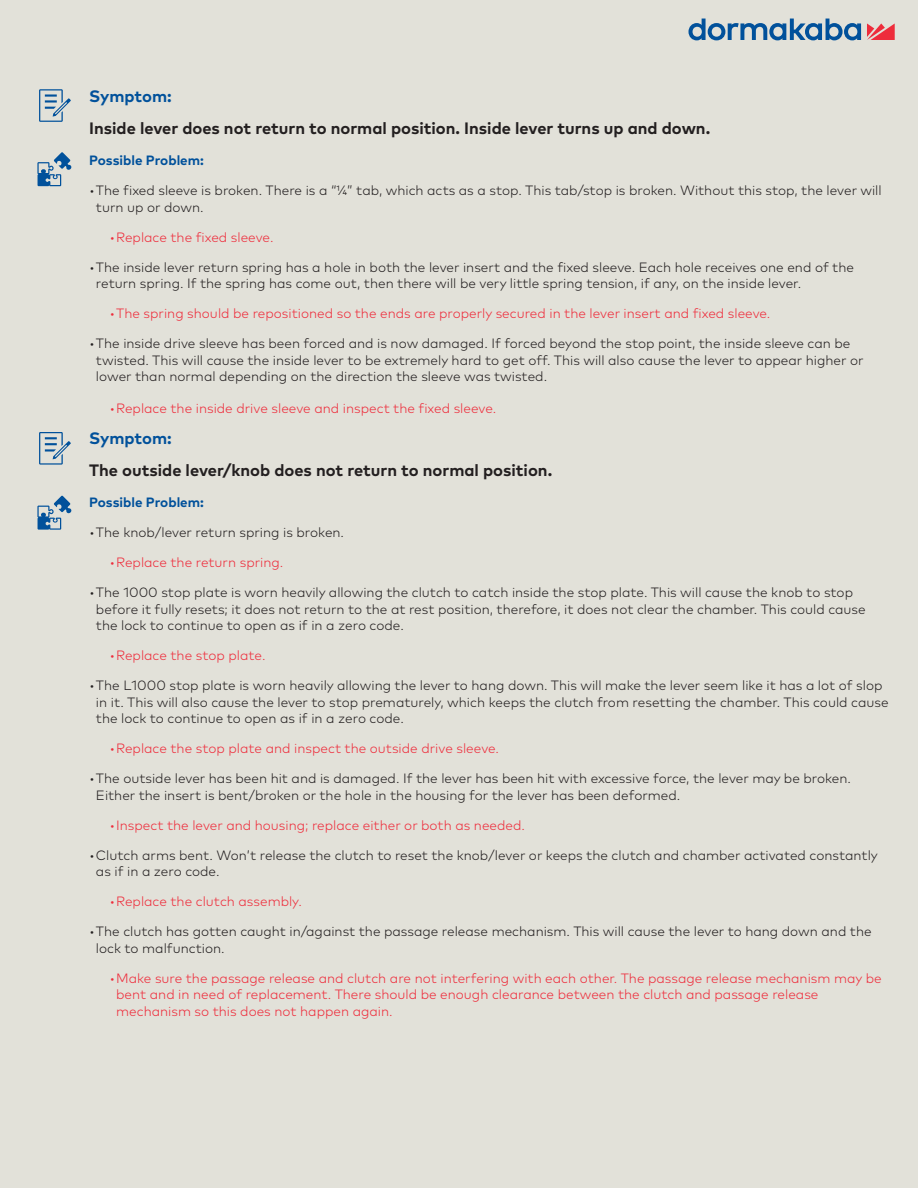
<style>
.page{position:relative;width:918px;height:1188px;background:#e2e1d9}
.page>*{position:absolute;margin:0;border:0;box-sizing:border-box;transform-origin:0 0}
.Body_Text_9pt_12pt_p{font:700 16.5px "Mark Pro";color:#231f20}
.Body_Text_9pt_12pt_p-2{font:700 16.5px "Mark Pro";color:#01519b}
.t1{font:300 13.5px/16.5px "Mark Pro";color:#231f20}
.t2{font:300 13.5px/16.5px "Mark Pro";color:#ee2c3b}
.Body_Text_9pt_12pt_p-3{font:700 13.5px "Mark Pro";color:#01519b}
</style>
<div class="page">
<svg style="left:867px;top:23px;width:28px;height:17px"></svg>
<svg style="left:688px;top:19px;width:173px;height:21px"></svg>
<svg style="left:37px;top:152px;width:35px;height:34px"></svg>
<svg style="left:39px;top:89px;width:32px;height:33px"></svg>
<svg style="left:37px;top:496px;width:35px;height:34px"></svg>
<svg style="left:39px;top:432px;width:32px;height:33px"></svg>
<p class="Body_Text_9pt_12pt_p-2" style="left:89px;top:84px;width:84px">Symptom:</p>
<p class="Body_Text_9pt_12pt_p" style="left:89px;top:115px;width:623px">Inside lever does not return to normal position. Inside lever turns up and down.</p>
<p class="Body_Text_9pt_12pt_p-3" style="left:89px;top:150px;width:116px">Possible Problem:</p>
<p class="t1" style="left:96px;top:181px;width:787px;text-indent:-7px">•The fixed sleeve is broken. There is a “¼” tab, which acts as a stop. This tab/stop is broken. Without this stop, the lever will turn up or down.</p>
<p class="t2" style="left:109px;top:228px;width:166px">•Replace the fixed sleeve.</p>
<p class="t1" style="left:96px;top:258px;width:760px;text-indent:-7px">•The inside lever return spring has a hole in both the lever insert and the fixed sleeve. Each hole receives one end of the return spring. If the spring has come out, then there will be very little spring tension, if any, on the inside lever.</p>
<p class="t2" style="left:109px;top:304px;width:663px">•The spring should be repositioned so the ends are properly secured in the lever insert and fixed sleeve.</p>
<p class="t1" style="left:96px;top:334px;width:769px;text-indent:-7px">•The inside drive sleeve has been forced and is now damaged. If forced beyond the stop point, the inside sleeve can be twisted. This will cause the inside lever to be extremely hard to get off. This will also cause the lever to appear higher or lower than normal depending on the direction the sleeve was twisted.</p>
<p class="t2" style="left:109px;top:399px;width:388px">•Replace the inside drive sleeve and inspect the fixed sleeve.</p>
<p class="Body_Text_9pt_12pt_p-2" style="left:89px;top:426px;width:84px">Symptom:</p>
<p class="Body_Text_9pt_12pt_p" style="left:89px;top:457px;width:465px">The outside lever/knob does not return to normal position.</p>
<p class="Body_Text_9pt_12pt_p-3" style="left:89px;top:492px;width:116px">Possible Problem:</p>
<p class="t1" style="left:89px;top:523px;width:256px">•The knob/lever return spring is broken.</p>
<p class="t2" style="left:109px;top:553px;width:175px">•Replace the return spring.</p>
<p class="t1" style="left:96px;top:583px;width:771px;text-indent:-7px">•The 1000 stop plate is worn heavily allowing the clutch to catch inside the stop plate. This will cause the knob to stop before it fully resets; it does not return to the at rest position, therefore, it does not clear the chamber. This could cause the lock to continue to open as if in a zero code.</p>
<p class="t2" style="left:109px;top:646px;width:158px">•Replace the stop plate.</p>
<p class="t1" style="left:96px;top:676px;width:794px;text-indent:-7px">•The L1000 stop plate is worn heavily allowing the lever to hang down. This will make the lever seem like it has a lot of slop in it. This will also cause the lever to stop prematurely, which keeps the clutch from resetting the chamber. This could cause the lock to continue to open as if in a zero code.</p>
<p class="t2" style="left:109px;top:739px;width:391px">•Replace the stop plate and inspect the outside drive sleeve.</p>
<p class="t1" style="left:96px;top:769px;width:757px;text-indent:-7px">•The outside lever has been hit and is damaged. If the lever has been hit with excessive force, the lever may be broken.<br>Either the insert is bent/broken or the hole in the housing for the lever has been deformed.</p>
<p class="t2" style="left:109px;top:816px;width:417px">•Inspect the lever and housing; replace either or both as needed.</p>
<p class="t1" style="left:96px;top:846px;width:783px;text-indent:-7px">•Clutch arms bent. Won’t release the clutch to reset the knob/lever or keeps the clutch and chamber activated constantly as if in a zero code.</p>
<p class="t2" style="left:109px;top:892px;width:194px">•Replace the clutch assembly.</p>
<p class="t1" style="left:96px;top:922px;width:777px;text-indent:-7px">•The clutch has gotten caught in/against the passage release mechanism. This will cause the lever to hang down and the lock to malfunction.</p>
<p class="t2" style="left:116px;top:969px;width:767px;text-indent:-7px">•Make sure the passage release and clutch are not interfering with each other. The passage release mechanism may be bent and in need of replacement. There should be enough clearance between the clutch and passage release mechanism so this does not happen again.</p>
</div>
